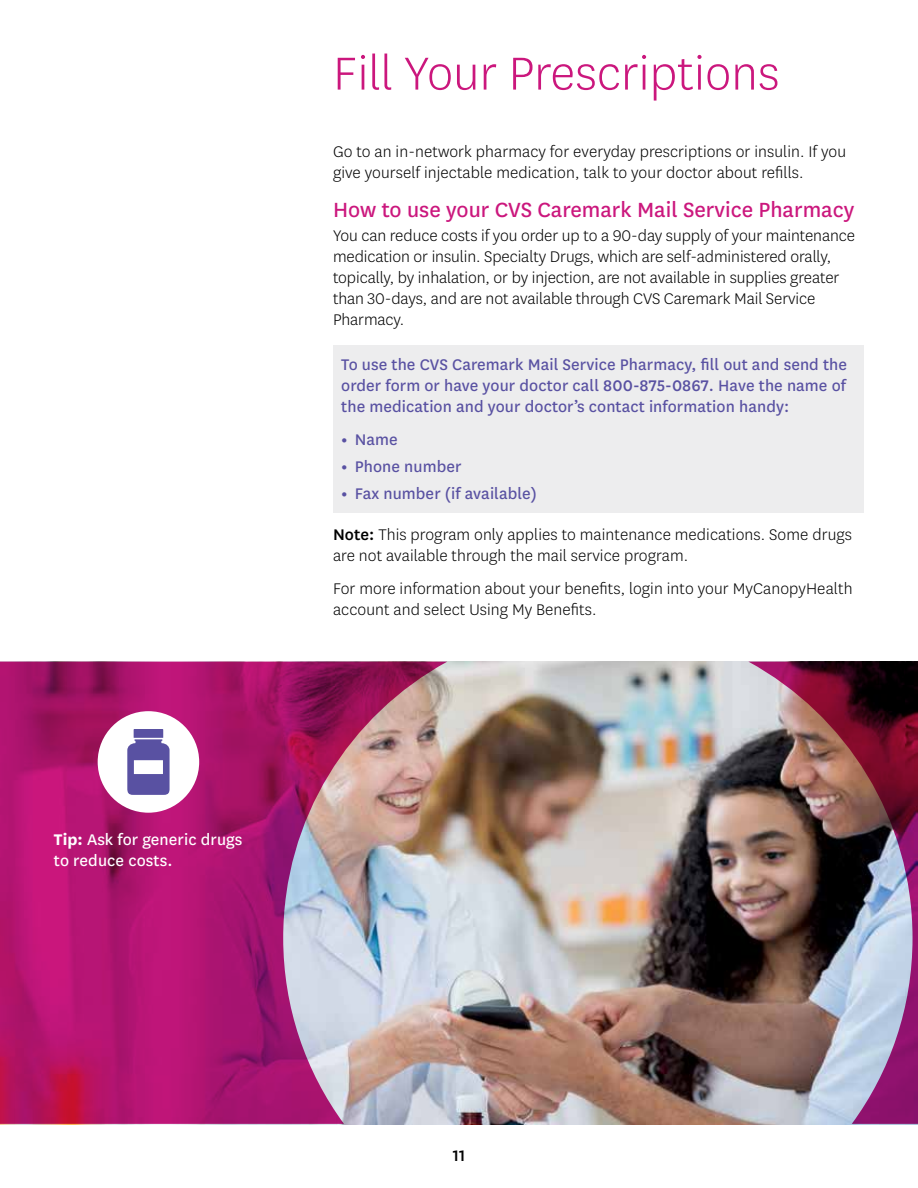
<style>
.page{position:relative;width:918px;height:1188px;background:#fff}
.page>*{position:absolute;margin:0;border:0;box-sizing:border-box;transform-origin:0 0}
.t1{font:300 54px "Centene Sans";color:#cb177d}
.t2{font:24px "Centene Sans";color:#cb177d}
.t3{font:300 18px/21px "Centene Sans";color:#000}
.t4{font:18px/21px "Centene Sans";letter-spacing:.005em;color:#5951a2;text-align:justify}
.t5{font:18px/21px "Centene Sans";letter-spacing:.005em;color:#fff}
.t6{font:500 18px "Centene Sans";color:#000}
.s1{font-weight:700}
.s2{font-weight:500}
</style>
<div class="page">
<div style="left:333px;top:345px;width:531px;height:168px;background:#ededee"></div>
<img style="left:0;top:662px;width:918px;height:462px">
<div style="left:98px;top:711px;width:101px;height:102px;background:#fff;border-radius:50%"></div>
<div style="left:134px;top:729px;width:29px;height:9px;background:#5951a2"></div>
<svg style="left:127px;top:739px;width:43px;height:56px"></svg>
<p class="t5" style="left:54px;top:828px;width:190px"><span class="s1">Tip:</span> Ask for generic drugs to reduce costs.</p>
<h2 class="t1" style="left:333px;top:40px;width:448px">Fill Your Prescriptions</h2>
<p class="t3" style="left:333px;top:140px;width:515px">Go to an in-network pharmacy for everyday prescriptions or insulin. If you give yourself injectable medication, talk to your doctor about refills.</p>
<h3 class="t2" style="left:333px;top:193px;width:523px">How to use your CVS Caremark Mail Service Pharmacy</h3>
<p class="t3" style="left:333px;top:224px;width:524px">You can reduce costs if you order up to a 90-day supply of your maintenance medication or insulin. Specialty Drugs, which are self-administered orally, topically, by inhalation, or by injection, are not available in supplies greater than 30-days, and are not available through CVS Caremark Mail Service Pharmacy.</p>
<p class="t4" style="left:341px;top:353px;width:507px">To use the CVS Caremark Mail Service Pharmacy, fill out and send the order form or have your doctor call <span class="s2">800-875-0867</span>. Have the name of the medication and your doctor’s contact information handy:</p>
<p class="t4" style="left:341px;top:428px;width:58px"><span class="s1">•</span> Name</p>
<p class="t4" style="left:341px;top:455px;width:122px"><span class="s1">•</span> Phone number</p>
<p class="t4" style="left:341px;top:482px;width:197px"><span class="s1">•</span> Fax number (if available)</p>
<p class="t3" style="left:333px;top:523px;width:520px"><span class="s2">Note:</span> This program only applies to maintenance medications. Some drugs are not available through the mail service program.</p>
<p class="t3" style="left:333px;top:577px;width:521px">For more information about your benefits, login into your MyCanopyHealth account and select Using My Benefits.</p>
<p class="t6" style="left:453px;top:1143px;width:14px">11</p>
</div>
